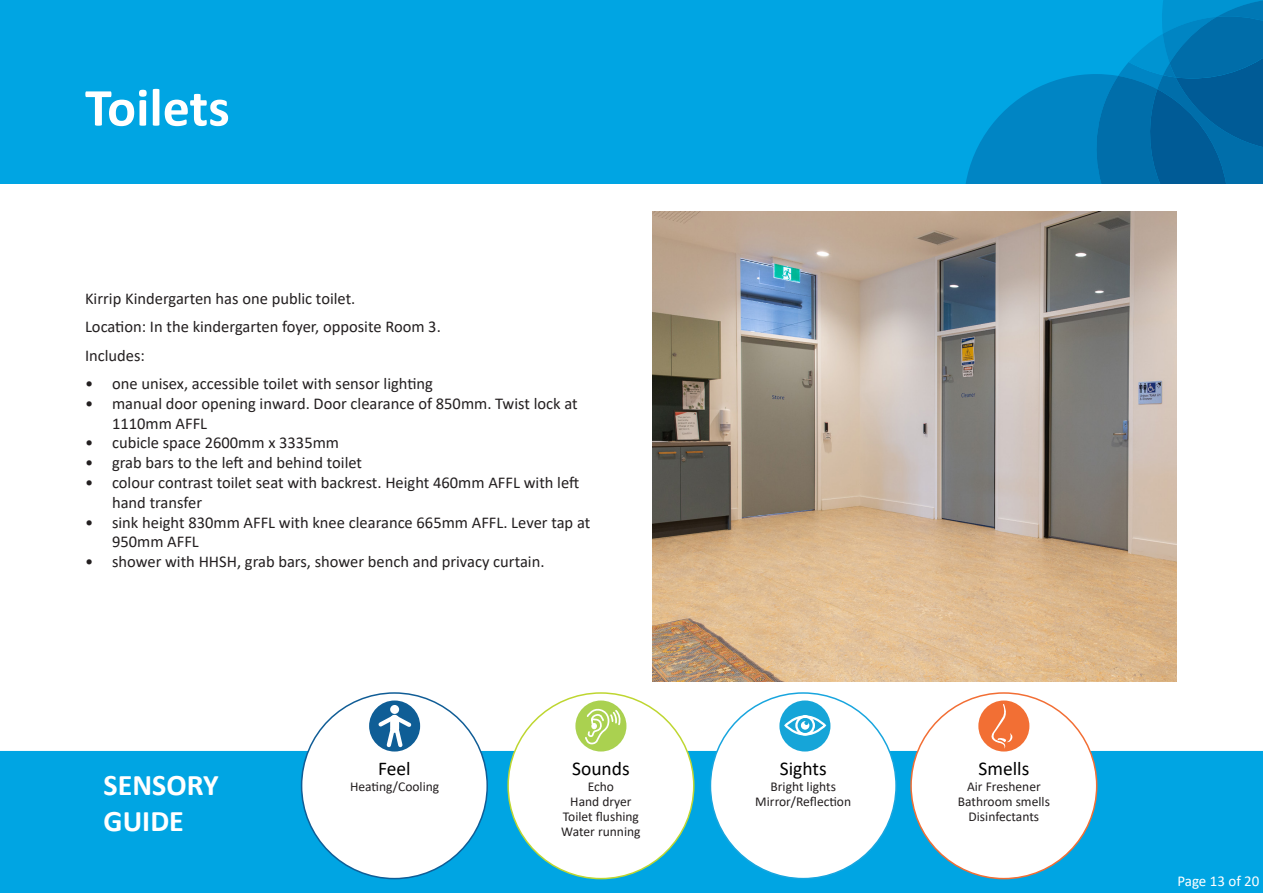
<style>
.page{position:relative;width:1263px;height:893px;background:#fff}
.page>*{position:absolute;margin:0;border:0;box-sizing:border-box;transform-origin:0 0}
.t1{font:700 54px "Calibri";color:#fff}
.t2{font:700 30px "Calibri";color:#fff}
.t3{font:19.5px "Calibri";color:#000}
.t4{font:16.5px/19.8px "Calibri";color:#231f20}
.t5{font:15px "Calibri";color:#fff}
.t6{font:13.5px "Calibri";color:#231f20}
</style>
<div class="page">
<div style="left:0;top:0;width:1263px;height:184px;background:#00a5e3"></div>
<svg style="left:966px;top:0;width:297px;height:184px"></svg>
<div style="left:0;top:751px;width:1263px;height:142px;background:#00a5e3"></div>
<div style="left:508px;top:693px;width:186px;height:186px;background:#fff;border-radius:50%"></div>
<div style="left:911px;top:693px;width:186px;height:186px;background:#fff;border-radius:50%"></div>
<div style="left:302px;top:693px;width:185px;height:186px;background:#fff;border-radius:50%"></div>
<div style="left:710px;top:693px;width:186px;height:186px;background:#fff;border-radius:50%"></div>
<div style="left:369px;top:700px;width:51px;height:51px;background:#0f5e96;border-radius:50%"></div>
<div style="left:390px;top:705px;width:9px;height:9px;background:#fff;border-radius:50%"></div>
<svg style="left:375px;top:711px;width:40px;height:39px"></svg>
<div style="left:575px;top:700px;width:51px;height:51px;background:#aad150;border-radius:50%"></div>
<svg style="left:585px;top:708px;width:35px;height:37px"></svg>
<div style="left:779px;top:700px;width:51px;height:51px;background:#16a5d8;border-radius:50%"></div>
<svg style="left:784px;top:715px;width:43px;height:21px"></svg>
<div style="left:978px;top:700px;width:51px;height:51px;background:#f26f34;border-radius:50%"></div>
<svg style="left:987px;top:704px;width:26px;height:45px"></svg>
<img style="left:652px;top:212px;width:525px;height:469px">
<p class="t1" style="left:85px;top:69px;width:146px">Toilets</p>
<p class="t4" style="left:85px;top:288px;width:272px">Kirrip Kindergarten has one public toilet.</p>
<p class="t4" style="left:85px;top:317px;width:357px">Location: In the kindergarten foyer, opposite Room 3.</p>
<p class="t4" style="left:85px;top:345px;width:61px">Includes:</p>
<p class="t4" style="left:85px;top:373px;width:349px">• one unisex, accessible toilet with sensor lighting</p>
<p class="t4" style="left:112px;top:393px;width:467px;text-indent:-27px">• manual door opening inward. Door clearance of 850mm. Twist lock at<br>1110mm AFFL</p>
<p class="t4" style="left:85px;top:433px;width:255px">• cubicle space 2600mm x 3335mm</p>
<p class="t4" style="left:85px;top:452px;width:279px">• grab bars to the left and behind toilet</p>
<p class="t4" style="left:112px;top:472px;width:469px;text-indent:-27px">• colour contrast toilet seat with backrest. Height 460mm AFFL with left hand transfer</p>
<p class="t4" style="left:112px;top:512px;width:480px;text-indent:-27px">• sink height 830mm AFFL with knee clearance 665mm AFFL. Lever tap at<br>950mm AFFL</p>
<p class="t4" style="left:85px;top:551px;width:461px">• shower with HHSH, grab bars, shower bench and privacy curtain.</p>
<p class="t2" style="left:104px;top:764px;width:116px">SENSORY</p>
<p class="t2" style="left:104px;top:800px;width:82px">GUIDE</p>
<p class="t3" style="left:378px;top:755px;width:34px">Feel</p>
<p class="t3" style="left:572px;top:755px;width:59px">Sounds</p>
<p class="t3" style="left:780px;top:755px;width:48px">Sights</p>
<p class="t3" style="left:978px;top:755px;width:52px">Smells</p>
<p class="t6" style="left:350px;top:777px;width:91px">Heating/Cooling</p>
<p class="t6" style="left:588px;top:777px;width:28px">Echo</p>
<p class="t6" style="left:570px;top:792px;width:63px">Hand dryer</p>
<p class="t6" style="left:563px;top:807px;width:78px">Toilet flushing</p>
<p class="t6" style="left:561px;top:822px;width:81px">Water running</p>
<p class="t6" style="left:770px;top:777px;width:67px">Bright lights</p>
<p class="t6" style="left:755px;top:792px;width:97px">Mirror/Reflection</p>
<p class="t6" style="left:967px;top:777px;width:75px">Air Freshener</p>
<p class="t6" style="left:958px;top:792px;width:94px">Bathroom smells</p>
<p class="t6" style="left:968px;top:807px;width:72px">Disinfectants</p>
<p class="t5" style="left:1177px;top:871px;width:84px">Page 13 of 20</p>
</div>
